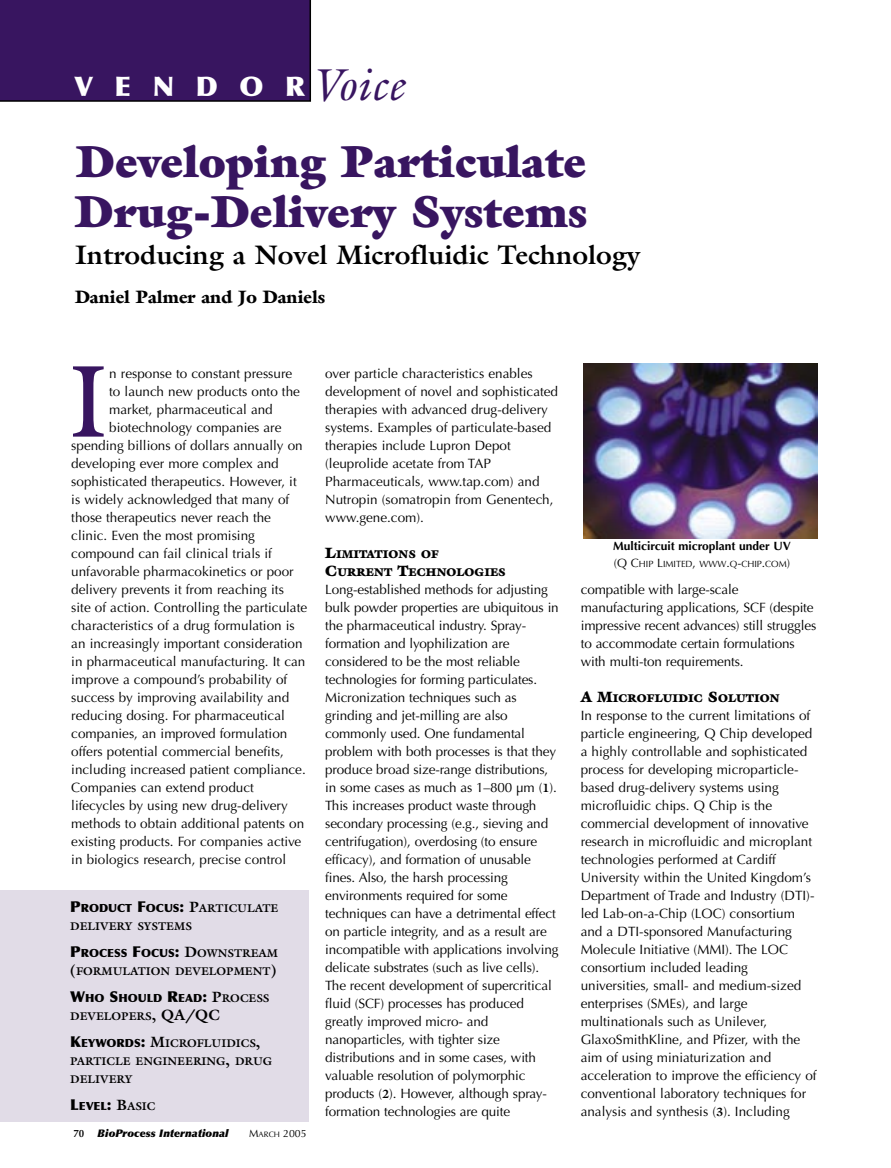
<style>
.page{position:relative;width:891px;height:1168px;background:#fff}
.page>*{position:absolute;margin:0;border:0;box-sizing:border-box;transform-origin:0 0}
.Body_1_VV_w_dropcap{font:700 103.2px "Galliard";color:#381560;scale:.75 1}
.Title_VV{font:900 45px/49.5px "Galliard";color:#381560}
.t1{font:italic 45px "Galliard";color:#381560}
.Subtitle_VV{font:700 27px "Galliard";color:#000}
.t2{font:900 27px "Optima";letter-spacing:.8em;color:#fff}
.Byline_VV{font:900 18px "Galliard";color:#000}
.Body_1_VV{font:13.5px/18px "Optima";letter-spacing:-.01em;color:#000}
.Body_1_VV_w_dropcap-2{font:13.5px/18px "Optima";color:#000}
.Photo_caption{font:700 12px "Optima";color:#000}
.Focus_VV{font:700 11.25px/18px "Galliard";color:#000}
.A-head_VV{font:900 11.25px/18px "Galliard";color:#000}
.Focus_VV-2{font:900 11.25px "Optima";color:#000}
.t3{font:italic 900 10.5px "Optima";color:#000}
.t4{font:10.5px "Optima";color:#000}
.t5{font:600 10.5px "Optima";color:#000}
.Photo_caption-2{font:9px "Optima";color:#000}
.s1{font-family:"Optima";font-weight:900;font-size:15px}
.s2{font-family:"Optima";font-weight:900}
.s3{font-size:15px}
.s4{font-family:"Galliard";font-weight:700;font-size:15px}
.s5{font-family:"Galliard";font-weight:700}
.s6{font-size:7.8px}
.s7{font-family:"Galliard";font-weight:700;font-size:12px}
.s8{font-size:12px}
</style>
<div class="page">
<div style="left:0;top:0;width:311px;height:102px;background:#381560"></div>
<div style="left:0;top:889px;width:309px;height:232px;background:#e1dce7"></div>
<img style="left:584px;top:363px;width:234px;height:175px">
<p class="t2" style="left:74px;top:70px;width:233px">VENDOR</p>
<p class="t1" style="left:311px;top:57px;width:95px">Voice</p>
<p class="Title_VV" style="left:75px;top:138px;width:514px">Developing Particulate<br>Drug-Delivery Systems</p>
<p class="Subtitle_VV" style="left:75px;top:237px;width:567px">Introducing a Novel Microfluidic Technology</p>
<p class="Byline_VV" style="left:75px;top:286px;width:252px">Daniel Palmer and Jo Daniels</p>
<p class="Body_1_VV_w_dropcap" style="left:71px;top:335px;width:47px">I</p>
<p class="Body_1_VV_w_dropcap-2" style="left:109px;top:365px;width:185px">n response to constant pressure</p>
<p class="Body_1_VV_w_dropcap-2" style="left:109px;top:383px;width:192px">to launch new products onto the</p>
<p class="Body_1_VV_w_dropcap-2" style="left:109px;top:401px;width:165px">market, pharmaceutical and</p>
<p class="Body_1_VV_w_dropcap-2" style="left:109px;top:419px;width:174px">biotechnology companies are</p>
<p class="Body_1_VV_w_dropcap-2" style="left:71px;top:437px;width:233px">spending billions of dollars annually on</p>
<p class="Body_1_VV_w_dropcap-2" style="left:71px;top:455px;width:209px">developing ever more complex and</p>
<p class="Body_1_VV_w_dropcap-2" style="left:71px;top:473px;width:227px">sophisticated therapeutics. However, it</p>
<p class="Body_1_VV_w_dropcap-2" style="left:71px;top:491px;width:220px">is widely acknowledged that many of</p>
<p class="Body_1_VV_w_dropcap-2" style="left:71px;top:509px;width:201px">those therapeutics never reach the</p>
<p class="Body_1_VV_w_dropcap-2" style="left:71px;top:527px;width:185px">clinic. Even the most promising</p>
<p class="Body_1_VV_w_dropcap-2" style="left:71px;top:545px;width:202px">compound can fail clinical trials if</p>
<p class="Body_1_VV_w_dropcap-2" style="left:71px;top:563px;width:224px">unfavorable pharmacokinetics or poor</p>
<p class="Body_1_VV_w_dropcap-2" style="left:71px;top:581px;width:214px">delivery prevents it from reaching its</p>
<p class="Body_1_VV_w_dropcap-2" style="left:71px;top:599px;width:237px">site of action. Controlling the particulate</p>
<p class="Body_1_VV_w_dropcap-2" style="left:71px;top:617px;width:225px">characteristics of a drug formulation is</p>
<p class="Body_1_VV_w_dropcap-2" style="left:71px;top:635px;width:233px">an increasingly important consideration</p>
<p class="Body_1_VV_w_dropcap-2" style="left:71px;top:653px;width:236px">in pharmaceutical manufacturing. It can</p>
<p class="Body_1_VV_w_dropcap-2" style="left:71px;top:671px;width:218px">improve a compound’s probability of</p>
<p class="Body_1_VV_w_dropcap-2" style="left:71px;top:689px;width:219px">success by improving availability and</p>
<p class="Body_1_VV_w_dropcap-2" style="left:71px;top:707px;width:215px">reducing dosing. For pharmaceutical</p>
<p class="Body_1_VV_w_dropcap-2" style="left:71px;top:725px;width:218px">companies, an improved formulation</p>
<p class="Body_1_VV_w_dropcap-2" style="left:71px;top:743px;width:214px">offers potential commercial benefits,</p>
<p class="Body_1_VV_w_dropcap-2" style="left:71px;top:761px;width:236px">including increased patient compliance.</p>
<p class="Body_1_VV_w_dropcap-2" style="left:71px;top:779px;width:184px">Companies can extend product</p>
<p class="Body_1_VV_w_dropcap-2" style="left:71px;top:797px;width:218px">lifecycles by using new drug-delivery</p>
<p class="Body_1_VV_w_dropcap-2" style="left:71px;top:815px;width:235px">methods to obtain additional patents on</p>
<p class="Body_1_VV_w_dropcap-2" style="left:71px;top:833px;width:232px">existing products. For companies active</p>
<p class="Body_1_VV_w_dropcap-2" style="left:71px;top:851px;width:216px">in biologics research, precise control</p>
<p class="Focus_VV" style="left:70px;top:899px;width:210px"><span class="s1">P</span><span class="s2">RODUCT</span> <span class="s1">F</span><span class="s2">OCUS</span><span class="s1">:</span> <span class="s3">P</span>ARTICULATE<br>DELIVERY SYSTEMS</p>
<p class="Focus_VV" style="left:70px;top:944px;width:209px"><span class="s1">P</span><span class="s2">ROCESS</span> <span class="s1">F</span><span class="s2">OCUS</span><span class="s1">:</span> <span class="s3">D</span>OWNSTREAM <span class="s3">(</span>FORMULATION DEVELOPMENT<span class="s3">)</span></p>
<p class="Focus_VV" style="left:70px;top:989px;width:201px"><span class="s1">W</span><span class="s2">HO</span> <span class="s1">S</span><span class="s2">HOULD</span> <span class="s1">R</span><span class="s2">EAD</span><span class="s1">:</span> <span class="s3">P</span>ROCESS<br>DEVELOPERS<span class="s3">, QA/QC</span></p>
<p class="Focus_VV" style="left:70px;top:1034px;width:204px"><span class="s1">K</span><span class="s2">EYWORDS</span><span class="s1">:</span> <span class="s3">M</span>ICROFLUIDICS<span class="s3">,<br></span>PARTICLE ENGINEERING<span class="s3">,</span> DRUG<br>DELIVERY</p>
<p class="Focus_VV-2" style="left:70px;top:1099px;width:87px"><span class="s3">L</span>EVEL<span class="s3">:</span> <span class="s4">B</span><span class="s5">ASIC</span></p>
<p class="t5" style="left:74px;top:1127px;width:12px">70</p>
<p class="t3" style="left:98px;top:1126px;width:133px">BioProcess International</p>
<p class="t4" style="left:249px;top:1127px;width:59px">M<span class="s6">ARCH</span> 2005</p>
<p class="Body_1_VV_w_dropcap-2" style="left:325px;top:365px;width:234px">over particle characteristics enables development of novel and sophisticated therapies with advanced drug-delivery systems. Examples of particulate-based therapies include Lupron Depot (leuprolide acetate from TAP Pharmaceuticals, www.tap.com) and Nutropin (somatropin from Genentech, www.gene.com).</p>
<p class="A-head_VV" style="left:325px;top:545px;width:182px"><span class="s3">L</span>IMITATIONS OF<br><span class="s3">C</span>URRENT <span class="s3">T</span>ECHNOLOGIES</p>
<p class="Body_1_VV" style="left:325px;top:581px;width:235px">Long-established methods for adjusting bulk powder properties are ubiquitous in the pharmaceutical industry. Spray&shy;formation and lyophilization are considered to be the most reliable technologies for forming particulates.<br>Micronization techniques such as grinding and jet-milling are also commonly used. One fundamental problem with both processes is that they produce broad size-range distributions, in some cases as much as 1–800 µm (<span class="s7">1</span>).<br>This increases product waste through secondary processing (e.g., sieving and centrifugation), overdosing (to ensure efficacy), and formation of unusable fines. Also, the harsh processing environments required for some techniques can have a detrimental effect on particle integrity, and as a result are incompatible with applications involving delicate substrates (such as live cells).<br>The recent development of supercritical fluid (SCF) processes has produced greatly improved micro- and nanoparticles, with tighter size distributions and in some cases, with valuable resolution of polymorphic products (<span class="s7">2</span>). However, although spray&shy;formation technologies are quite</p>
<p class="Body_1_VV" style="left:581px;top:581px;width:237px">compatible with large-scale manufacturing applications, SCF (despite impressive recent advances) still struggles to accommodate certain formulations with multi-ton requirements.</p>
<p class="Photo_caption" style="left:613px;top:539px;width:179px">Multicircuit microplant under UV</p>
<p class="Photo_caption-2" style="left:614px;top:558px;width:178px"><span class="s8">(Q C</span>HIP <span class="s8">L</span>IMITED<span class="s8">,</span> WWW<span class="s8">.</span>Q<span class="s8">-</span>CHIP<span class="s8">.</span>COM<span class="s8">)</span></p>
<p class="A-head_VV" style="left:581px;top:689px;width:201px"><span class="s3">A M</span>ICROFLUIDIC <span class="s3">S</span>OLUTION</p>
<p class="Body_1_VV" style="left:581px;top:707px;width:237px">In response to the current limitations of particle engineering, Q Chip developed a highly controllable and sophisticated process for developing microparticle&shy;based drug-delivery systems using microfluidic chips. Q Chip is the commercial development of innovative research in microfluidic and microplant technologies performed at Cardiff University within the United Kingdom’s Department of Trade and Industry (DTI)- led Lab-on-a-Chip (LOC) consortium and a DTI-sponsored Manufacturing Molecule Initiative (MMI). The LOC consortium included leading universities, small- and medium-sized enterprises (SMEs), and large multinationals such as Unilever, GlaxoSmithKline, and Pfizer, with the aim of using miniaturization and acceleration to improve the efficiency of conventional laboratory techniques for analysis and synthesis (<span class="s7">3</span>). Including</p>
</div>
